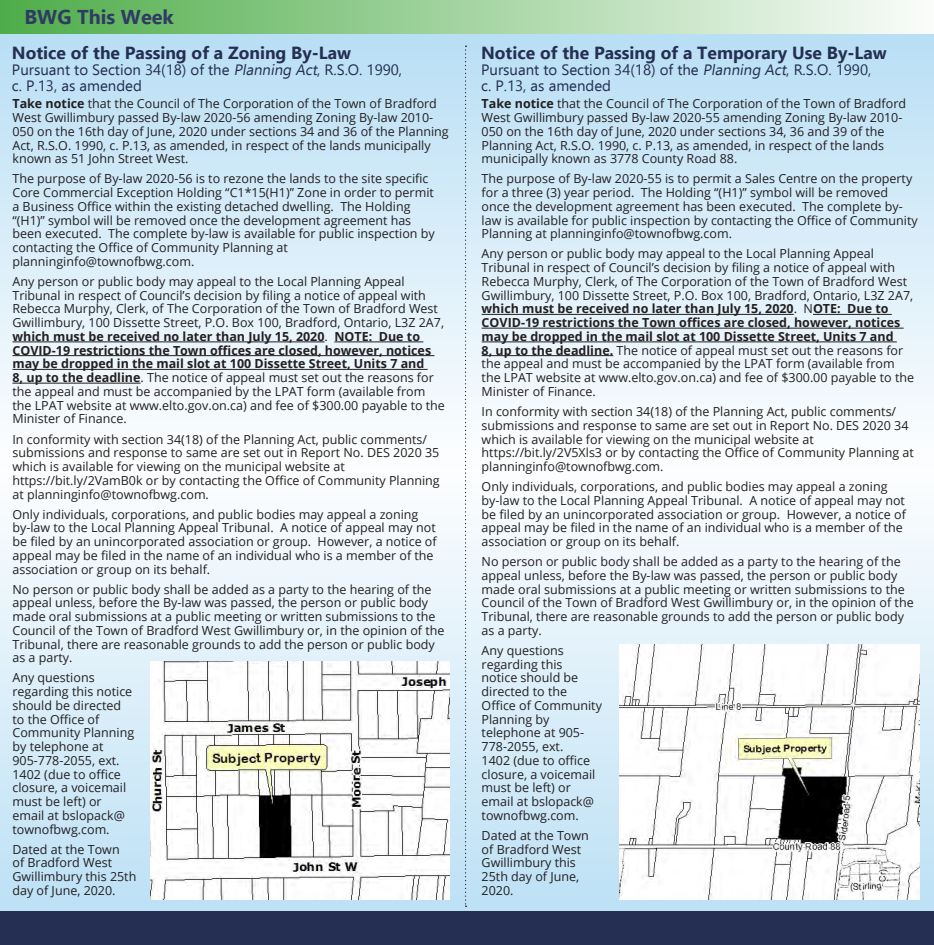
<style>
.page{position:relative;width:934px;height:945px;background:#fff}
.page>*{position:absolute;margin:0;border:0;box-sizing:border-box;transform-origin:0 0}
.t1{font:700 20px "Ebrima";color:#303b64}
.t2{font:700 17.5px "Ebrima";color:#252e53}
.t3{font:15px/16.2px "Ebrima";color:#252e53}
.t4{font:12.5px/13.8px "Open Sans";color:#231f20}
.s1{font-style:italic}
.s2{font-weight:700}
</style>
<div class="page">
<div style="left:0;top:34px;width:934px;height:434px;background:linear-gradient(to bottom,#b9dff5,#fdfdfe)"></div>
<div style="left:0;top:459px;width:934px;height:482px;background:linear-gradient(to bottom,#fff,#b6dbf1)"></div>
<div style="left:0;top:912px;width:934px;height:33px;background:#252e53"></div>
<div style="left:0;top:1px;width:934px;height:33px;background:linear-gradient(to right,#4ead49,#fafdfa)"></div>
<hr style="left:12px;top:342px;width:312px;height:1px;background:#231f20">
<hr style="left:334px;top:342px;width:89px;height:1px;background:#231f20">
<hr style="left:12px;top:355px;width:422px;height:1px;background:#231f20">
<hr style="left:12px;top:369px;width:416px;height:1px;background:#231f20">
<hr style="left:12px;top:383px;width:129px;height:1px;background:#231f20">
<hr style="left:481px;top:314px;width:313px;height:1px;background:#231f20">
<hr style="left:813px;top:314px;width:79px;height:1px;background:#231f20">
<hr style="left:481px;top:328px;width:422px;height:1px;background:#231f20">
<hr style="left:481px;top:342px;width:416px;height:1px;background:#231f20">
<hr style="left:481px;top:355px;width:132px;height:1px;background:#231f20">
<svg style="left:465px;top:46px;width:1px;height:861px"></svg>
<img style="left:150px;top:661px;width:300px;height:239px">
<img style="left:619px;top:645px;width:300px;height:255px">
<p class="t1" style="left:24px;top:2px;width:151px">BWG This Week</p>
<p class="t2" style="left:12px;top:39px;width:341px">Notice of the Passing of a Zoning By-Law</p>
<p class="t3" style="left:12px;top:61px;width:392px">Pursuant to Section 34(18) of the <span class="s1">Planning Act</span>, R.S.O. 1990, c. P.13, as amended</p>
<p class="t4" style="left:12px;top:97px;width:438px"><span class="s2">Take notice</span> that the Council of The Corporation of the Town of Bradford West Gwillimbury passed By-law 2020-56 amending Zoning By-law 2010- 050 on the 16th day of June, 2020 under sections 34 and 36 of the Planning Act, R.S.O. 1990, c. P.13, as amended, in respect of the lands municipally known as 51 John Street West.</p>
<p class="t4" style="left:12px;top:172px;width:424px">The purpose of By-law 2020-56 is to rezone the lands to the site specific Core Commercial Exception Holding “C1*15(H1)” Zone in order to permit a Business Office within the existing detached dwelling. The Holding “(H1)” symbol will be removed once the development agreement has been executed. The complete by-law is available for public inspection by contacting the Office of Community Planning at planninginfo@townofbwg.com.</p>
<p class="t4" style="left:12px;top:274px;width:434px">Any person or public body may appeal to the Local Planning Appeal Tribunal in respect of Council’s decision by filing a notice of appeal with Rebecca Murphy, Clerk, of The Corporation of the Town of Bradford West Gwillimbury, 100 Dissette Street, P.O. Box 100, Bradford, Ontario, L3Z 2A7, <span class="s2">which must be received no later than July 15, 2020</span>. <span class="s2">NOTE: Due to COVID-19 restrictions the Town offices are closed, however, notices may be dropped in the mail slot at 100 Dissette Street, Units 7 and<br>8, up to the deadline</span>. The notice of appeal must set out the reasons for the appeal and must be accompanied by the LPAT form (available from the LPAT website at www.elto.gov.on.ca) and fee of $300.00 payable to the Minister of Finance.</p>
<p class="t4" style="left:12px;top:432px;width:429px">In conformity with section 34(18) of the Planning Act, public comments/ submissions and response to same are set out in Report No. DES 2020 35 which is available for viewing on the municipal website at https://bit.ly/2VamB0k or by contacting the Office of Community Planning at planninginfo@townofbwg.com.</p>
<p class="t4" style="left:12px;top:507px;width:426px">Only individuals, corporations, and public bodies may appeal a zoning by-law to the Local Planning Appeal Tribunal. A notice of appeal may not be filed by an unincorporated association or group. However, a notice of appeal may be filed in the name of an individual who is a member of the association or group on its behalf.</p>
<p class="t4" style="left:12px;top:582px;width:433px">No person or public body shall be added as a party to the hearing of the appeal unless, before the By-law was passed, the person or public body made oral submissions at a public meeting or written submissions to the Council of the Town of Bradford West Gwillimbury or, in the opinion of the Tribunal, there are reasonable grounds to add the person or public body as a party.</p>
<p class="t4" style="left:12px;top:671px;width:123px">Any questions regarding this notice should be directed to the Office of<br>Community Planning by telephone at<br>905-778-2055, ext.<br>1402 (due to office closure, a voicemail must be left) or email at bslopack@ townofbwg.com.</p>
<p class="t4" style="left:12px;top:842px;width:125px">Dated at the Town<br>of Bradford West<br>Gwillimbury this 25th day of June, 2020.</p>
<p class="t2" style="left:481px;top:39px;width:407px">Notice of the Passing of a Temporary Use By-Law</p>
<p class="t3" style="left:481px;top:61px;width:392px">Pursuant to Section 34(18) of the <span class="s1">Planning Act</span>, R.S.O. 1990, c. P.13, as amended</p>
<p class="t4" style="left:481px;top:97px;width:426px"><span class="s2">Take notice</span> that the Council of The Corporation of the Town of Bradford West Gwillimbury passed By-law 2020-55 amending Zoning By-law 2010- 050 on the 16th day of June, 2020 under sections 34, 36 and 39 of the Planning Act, R.S.O. 1990, c. P.13, as amended, in respect of the lands municipally known as 3778 County Road 88.</p>
<p class="t4" style="left:481px;top:172px;width:438px">The purpose of By-law 2020-55 is to permit a Sales Centre on the property for a three (3) year period. The Holding “(H1)” symbol will be removed once the development agreement has been executed. The complete by&shy;law is available for public inspection by contacting the Office of Community Planning at planninginfo@townofbwg.com.</p>
<p class="t4" style="left:481px;top:247px;width:434px">Any person or public body may appeal to the Local Planning Appeal Tribunal in respect of Council’s decision by filing a notice of appeal with Rebecca Murphy, Clerk, of The Corporation of the Town of Bradford West Gwillimbury, 100 Dissette Street, P.O. Box 100, Bradford, Ontario, L3Z 2A7, <span class="s2">which must be received no later than July 15, 2020</span>. N<span class="s2">OTE: Due to COVID-19 restrictions the Town offices are closed, however, notices may be dropped in the mail slot at 100 Dissette Street, Units 7 and<br>8, up to the deadline.</span> The notice of appeal must set out the reasons for the appeal and must be accompanied by the LPAT form (available from the LPAT website at www.elto.gov.on.ca) and fee of $300.00 payable to the Minister of Finance.</p>
<p class="t4" style="left:481px;top:404px;width:434px">In conformity with section 34(18) of the Planning Act, public comments/ submissions and response to same are set out in Report No. DES 2020 34 which is available for viewing on the municipal website at https://bit.ly/2V5Xls3 or by contacting the Office of Community Planning at planninginfo@townofbwg.com.</p>
<p class="t4" style="left:481px;top:479px;width:426px">Only individuals, corporations, and public bodies may appeal a zoning by-law to the Local Planning Appeal Tribunal. A notice of appeal may not be filed by an unincorporated association or group. However, a notice of appeal may be filed in the name of an individual who is a member of the association or group on its behalf.</p>
<p class="t4" style="left:481px;top:554px;width:433px">No person or public body shall be added as a party to the hearing of the appeal unless, before the By-law was passed, the person or public body made oral submissions at a public meeting or written submissions to the Council of the Town of Bradford West Gwillimbury or, in the opinion of the Tribunal, there are reasonable grounds to add the person or public body as a party.</p>
<p class="t4" style="left:481px;top:643px;width:122px">Any questions regarding this<br>notice should be directed to the<br>Office of Community<br>Planning by telephone at 905-<br>778-2055, ext.<br>1402 (due to office closure, a voicemail must be left) or email at bslopack@ townofbwg.com.</p>
<p class="t4" style="left:481px;top:828px;width:109px">Dated at the Town of Bradford West<br>Gwillimbury this<br>25th day of June,<br>2020.</p>
</div>
